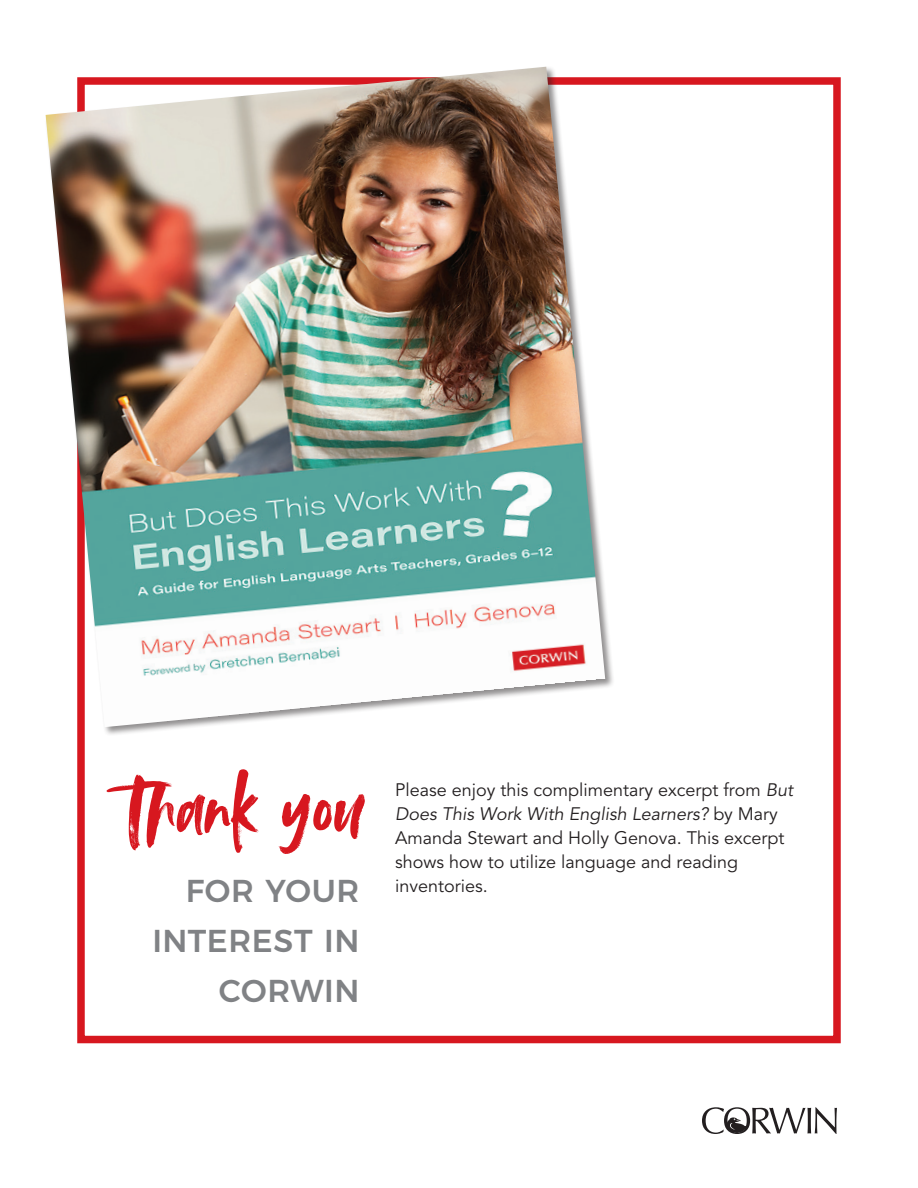
<style>
.page{position:relative;width:918px;height:1188px;background:#fff}
.page>*{position:absolute;margin:0;border:0;box-sizing:border-box;transform-origin:0 0}
.t1{font:86.55px "Avallon Alt";color:#d7171f}
.t2{font:500 31.65px/50.2px "Montserrat";letter-spacing:.015em;color:#808285;text-align:right}
.body_copy{font:18px/24px "Avenir LT Std";color:#231f20}
.s1{font-style:italic}
</style>
<div class="page">
<div style="left:77px;top:77px;width:764px;height:966px;border:8px solid #d7171f"></div>
<svg style="left:702px;top:1107px;width:135px;height:27px"></svg>
<div style="left:44px;top:65px;width:571px;height:672px;background:#231f20;opacity:.5"></div>
<img style="left:46px;top:67px;width:559px;height:660px">
<p class="t1" style="left:125px;top:750px;width:240px">Thank you</p>
<p class="t2" style="left:152px;top:863px;width:209px">FOR YOUR<br>INTEREST IN<br>CORWIN</p>
<p class="body_copy" style="left:395px;top:778px;width:399px">Please enjoy this complimentary excerpt from <span class="s1">But Does This Work With English Learners?</span> by Mary Amanda Stewart and Holly Genova. This excerpt shows how to utilize language and reading inventories.</p>
</div>
